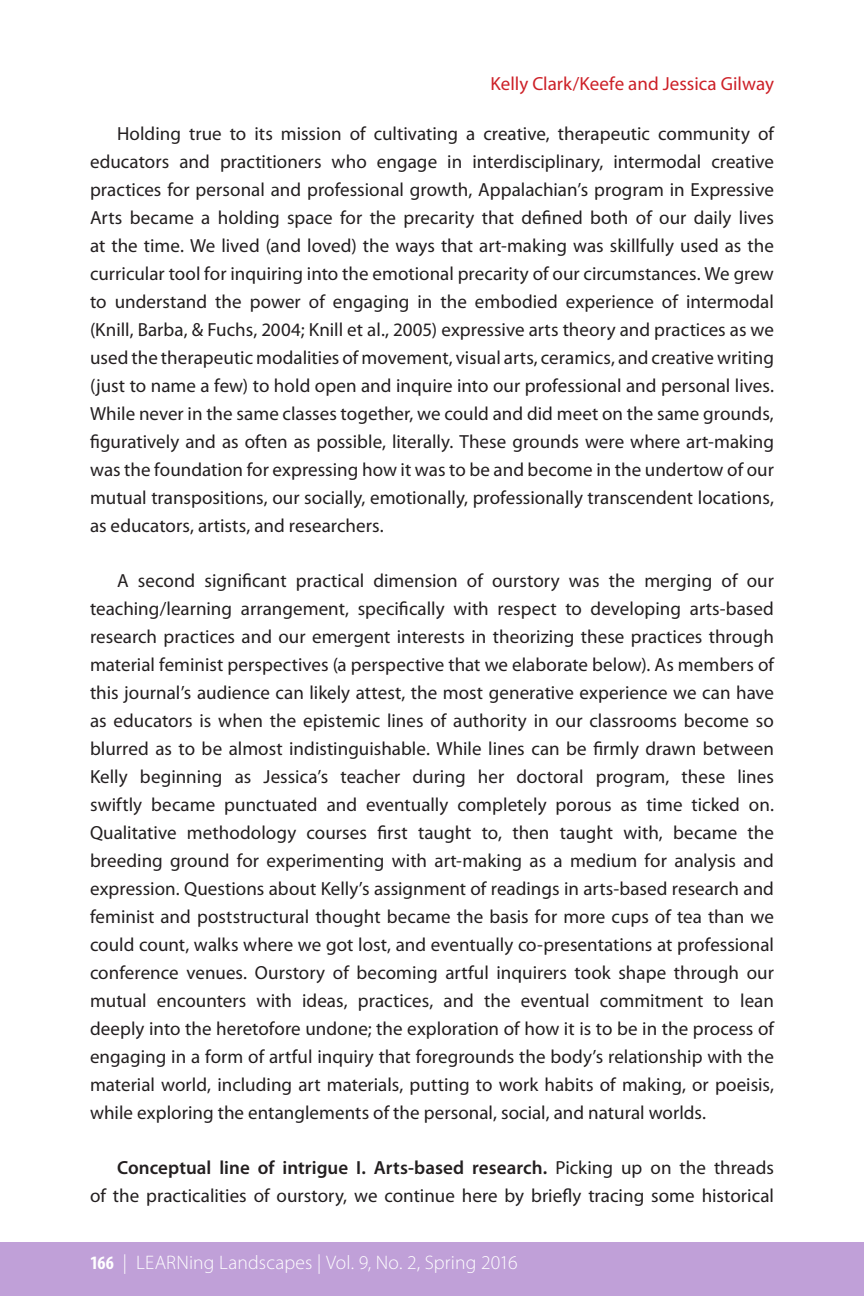
<style>
.page{position:relative;width:864px;height:1296px;background:#fff}
.page>*{position:absolute;margin:0;border:0;box-sizing:border-box;transform-origin:0 0}
.t1{font:300 19.6px "Myriad Pro";letter-spacing:.01em;color:#fff}
.texte_AVEC_indent_ga{font:19px/28px "Myriad Pro";letter-spacing:.005em;color:#231f20;text-align:justify}
.nom-header_en_couleu{font:19px "Myriad Pro";color:#cd2027}
.s1{font-weight:600}
.s2{font-weight:700;font-stretch:condensed;font-size:19px}
</style>
<div class="page">
<div style="left:0;top:1242px;width:864px;height:54px;background:#c0a0d8"></div>
<p class="nom-header_en_couleu" style="left:491px;top:73px;width:285px">Kelly Clark/Keefe and Jessica Gilway</p>
<p class="texte_AVEC_indent_ga" style="left:90px;top:120px;width:686px;text-indent:27px">Holding true to its mission of cultivating a creative, therapeutic community of educators and practitioners who engage in interdisciplinary, intermodal creative practices for personal and professional growth, Appalachian’s program in Expressive Arts became a holding space for the precarity that defined both of our daily lives at the time. We lived (and loved) the ways that art-making was skillfully used as the curricular tool for inquiring into the emotional precarity of our circumstances. We grew to understand the power of engaging in the embodied experience of intermodal (Knill, Barba, &amp; Fuchs, 2004; Knill et al., 2005) expressive arts theory and practices as we used the therapeutic modalities of movement, visual arts, ceramics, and creative writing (just to name a few) to hold open and inquire into our professional and personal lives.<br>While never in the same classes together, we could and did meet on the same grounds, figuratively and as often as possible, literally. These grounds were where art-making was the foundation for expressing how it was to be and become in the undertow of our mutual transpositions, our socially, emotionally, professionally transcendent locations, as educators, artists, and researchers.</p>
<p class="texte_AVEC_indent_ga" style="left:90px;top:567px;width:686px;text-indent:27px">A second significant practical dimension of ourstory was the merging of our teaching/learning arrangement, specifically with respect to developing arts-based research practices and our emergent interests in theorizing these practices through material feminist perspectives (a perspective that we elaborate below). As members of this journal’s audience can likely attest, the most generative experience we can have as educators is when the epistemic lines of authority in our classrooms become so blurred as to be almost indistinguishable. While lines can be firmly drawn between Kelly beginning as Jessica’s teacher during her doctoral program, these lines swiftly became punctuated and eventually completely porous as time ticked on.<br>Qualitative methodology courses first taught to, then taught with, became the breeding ground for experimenting with art-making as a medium for analysis and expression. Questions about Kelly’s assignment of readings in arts-based research and feminist and poststructural thought became the basis for more cups of tea than we could count, walks where we got lost, and eventually co-presentations at professional conference venues. Ourstory of becoming artful inquirers took shape through our mutual encounters with ideas, practices, and the eventual commitment to lean deeply into the heretofore undone; the exploration of how it is to be in the process of engaging in a form of artful inquiry that foregrounds the body’s relationship with the material world, including art materials, putting to work habits of making, or poeisis, while exploring the entanglements of the personal, social, and natural worlds.</p>
<p class="texte_AVEC_indent_ga" style="left:90px;top:1154px;width:685px;text-align:right"><span class="s1">Conceptual line of intrigue I. Arts-based research.</span> Picking up on the threads<br>of the practicalities of ourstory, we continue here by briefly tracing some historical</p>
<p class="t1" style="left:90px;top:1252px;width:429px"><span class="s2">166</span> | LEARNing Landscapes | Vol. 9, No. 2, Spring 2016</p>
</div>
